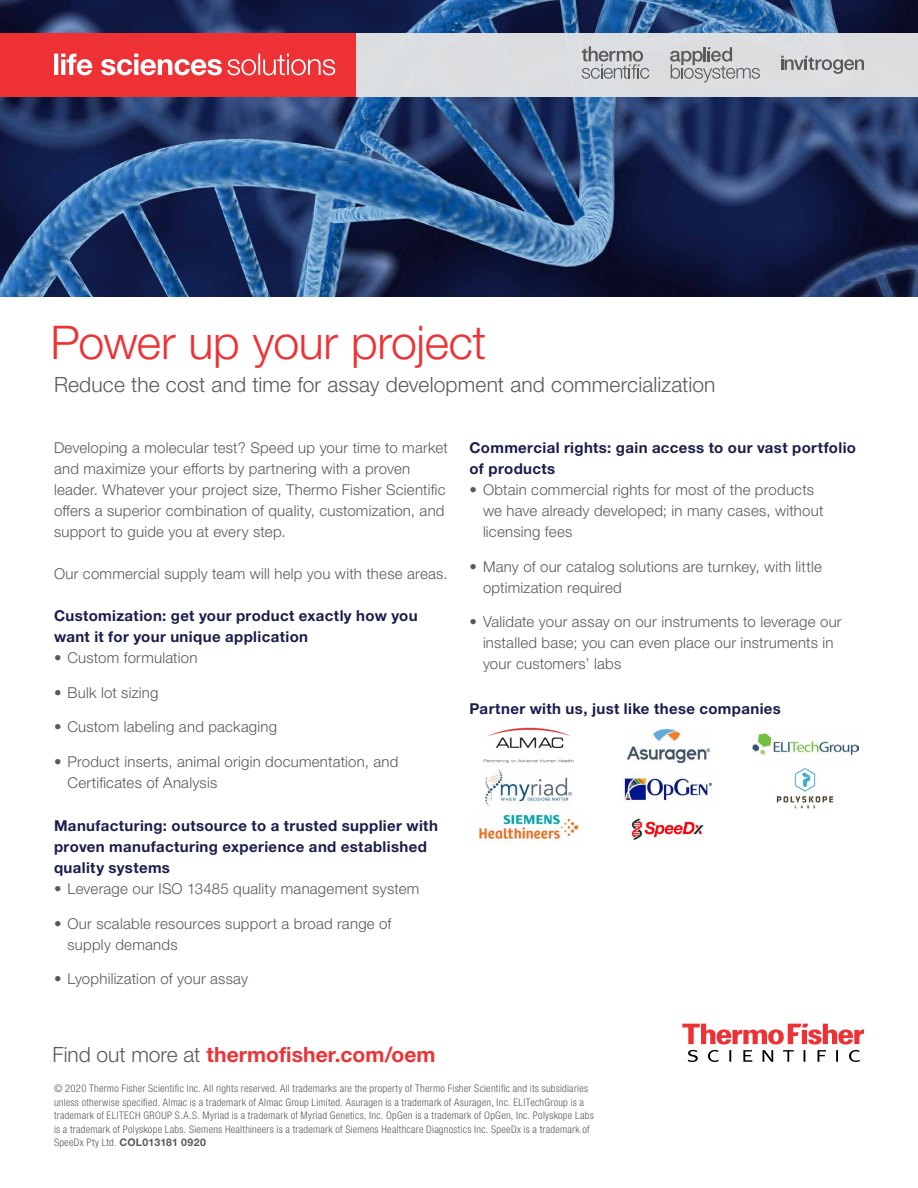
<style>
.page{position:relative;width:918px;height:1188px;background:#fff}
.page>*{position:absolute;margin:0;border:0;box-sizing:border-box;transform-origin:0 0}
.t1{font:300 46.5px "Helvetica Neue LTW1 G";letter-spacing:-.01em;color:#ee3134}
.t2{font:300 21px "Helvetica Neue LTW1 G";letter-spacing:.01em;color:#58595b}
.t3{font:700 21px "Helvetica Neue LTW1 G";letter-spacing:.005em;color:#ee3134}
.t4{font:300 15px/21px "Helvetica Neue LTW1 G";letter-spacing:.015em;color:#58595b}
.t5{font:700 15px/21px "Helvetica Neue LTW1 G";letter-spacing:.025em;color:#1b1e4d}
.t6{font:300 condensed 10.5px/13.5px "Helvetica Neue LTW1 G";letter-spacing:.025em;color:#58595b}
.s1{font-weight:300;color:#58595b}
.s2{font-weight:700;font-stretch:normal}
</style>
<div class="page">
<img style="left:0;top:0;width:918px;height:297px">
<div style="left:0;top:33px;width:918px;height:63px;background:#e2e3e4"></div>
<div style="left:0;top:33px;width:356px;height:63px;background:#ee3134"></div>
<svg style="left:54px;top:54px;width:281px;height:21px"></svg>
<svg style="left:781px;top:56px;width:83px;height:18px"></svg>
<svg style="left:670px;top:47px;width:90px;height:35px"></svg>
<svg style="left:582px;top:46px;width:67px;height:33px"></svg>
<svg style="left:682px;top:1024px;width:182px;height:38px"></svg>
<img style="left:631px;top:818px;width:72px;height:22px">
<img style="left:627px;top:729px;width:82px;height:33px">
<img style="left:483px;top:728px;width:91px;height:35px">
<img style="left:485px;top:770px;width:86px;height:35px">
<img style="left:623px;top:775px;width:89px;height:28px">
<img style="left:478px;top:813px;width:100px;height:30px">
<img style="left:752px;top:733px;width:106px;height:22px">
<img style="left:776px;top:767px;width:58px;height:42px">
<h1 class="t1" style="left:51px;top:314px;width:437px">Power up your project</h1>
<h2 class="t2" style="left:54px;top:372px;width:663px">Reduce the cost and time for assay development and commercialization</h2>
<p class="t4" style="left:54px;top:437px;width:395px">Developing a molecular test? Speed up your time to market and maximize your efforts by partnering with a proven leader. Whatever your project size, Thermo Fisher Scientific offers a superior combination of quality, customization, and support to guide you at every step.</p>
<p class="t4" style="left:54px;top:563px;width:395px">Our commercial supply team will help you with these areas.</p>
<p class="t5" style="left:54px;top:605px;width:365px">Customization: get your product exactly how you want it for your unique application</p>
<p class="t4" style="left:54px;top:647px;width:145px">• Custom formulation</p>
<p class="t4" style="left:54px;top:682px;width:106px">• Bulk lot sizing</p>
<p class="t4" style="left:54px;top:716px;width:225px">• Custom labeling and packaging</p>
<p class="t4" style="left:68px;top:751px;width:332px;text-indent:-14px">• Product inserts, animal origin documentation, and<br>Certificates of Analysis</p>
<p class="t5" style="left:54px;top:815px;width:385px">Manufacturing: outsource to a trusted supplier with proven manufacturing experience and established quality systems</p>
<p class="t4" style="left:54px;top:878px;width:367px">• Leverage our ISO 13485 quality management system</p>
<p class="t4" style="left:68px;top:913px;width:325px;text-indent:-14px">• Our scalable resources support a broad range of supply demands</p>
<p class="t4" style="left:54px;top:968px;width:196px">• Lyophilization of your assay</p>
<p class="t5" style="left:470px;top:437px;width:388px">Commercial rights: gain access to our vast portfolio of products</p>
<p class="t4" style="left:483px;top:479px;width:342px;text-indent:-14px">• Obtain commercial rights for most of the products we have already developed; in many cases, without licensing fees</p>
<p class="t4" style="left:483px;top:556px;width:340px;text-indent:-14px">• Many of our catalog solutions are turnkey, with little optimization required</p>
<p class="t4" style="left:483px;top:611px;width:360px;text-indent:-14px">• Validate your assay on our instruments to leverage our installed base; you can even place our instruments in your customers’ labs</p>
<p class="t5" style="left:470px;top:698px;width:313px">Partner with us, just like these companies</p>
<h2 class="t3" style="left:52px;top:1042px;width:385px"><span class="s1">Find out more at</span> thermofisher.com/oem</h2>
<p class="t6" style="left:54px;top:1082px;width:541px">© 2020 Thermo Fisher Scientific Inc. All rights reserved. All trademarks are the property of Thermo Fisher Scientific and its subsidiaries unless otherwise specified. Almac is a trademark of Almac Group Limited. Asuragen is a trademark of Asuragen, Inc. ELITechGroup is a trademark of ELITECH GROUP S.A.S. Myriad is a trademark of Myriad Genetics, Inc. OpGen is a trademark of OpGen, Inc. Polyskope Labs is a trademark of Polyskope Labs. Siemens Healthineers is a trademark of Siemens Healthcare Diagnostics Inc. SpeeDx is a trademark of SpeeDx Pty Ltd. <span class="s2">COL013181 0920</span></p>
</div>
